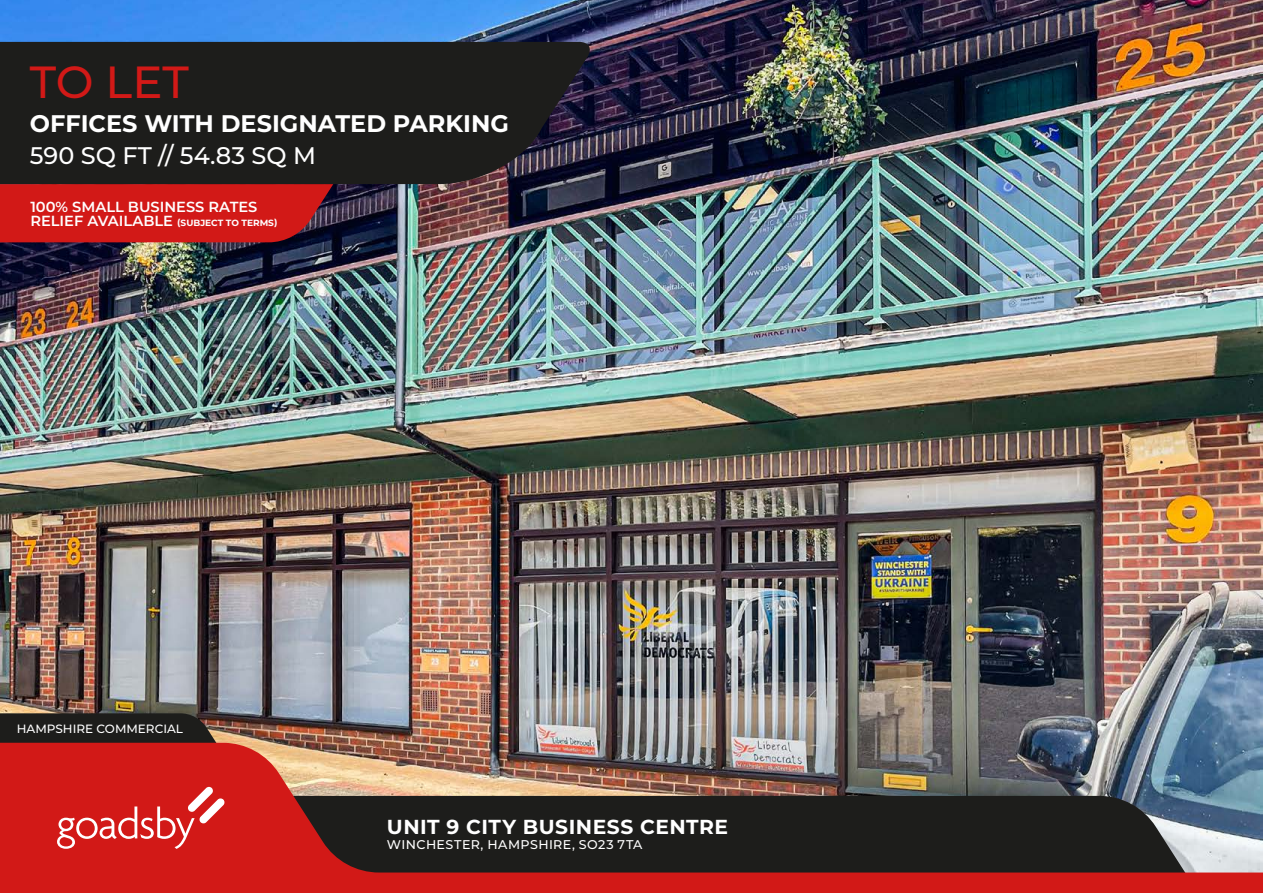
<style>
.page{position:relative;width:1263px;height:893px;background:#fff}
.page>*{position:absolute;margin:0;border:0;box-sizing:border-box;transform-origin:0 0}
.t1{font:500 45px "Montserrat";color:#d21917}
.t2{font:700 24px "Montserrat";color:#fff}
.t3{font:500 24px "Montserrat";color:#fff}
.t4{font:700 20.25px "Montserrat";letter-spacing:.025em;color:#fff}
.t5{font:600 14.7px "Montserrat";color:#fff}
.t6{font:500 12.6px "Montserrat";letter-spacing:.035em;color:#fff}
.t7{font:500 12px "Montserrat";color:#fff}
.t8{font:700 9px "Montserrat";color:#fff}
.s1{font-weight:600;font-size:14.7px}
</style>
<div class="page">
<img style="left:0;top:0;width:1263px;height:743px">
<svg style="left:0;top:713px;width:221px;height:30px;background:#26221f"></svg>
<img style="left:0;top:743px;width:1263px;height:150px">
<svg style="left:57px;top:787px;width:167px;height:62px;background:#d93d3c"></svg>
<svg style="left:0;top:184px;width:333px;height:58px;background:#c61919"></svg>
<svg style="left:0;top:42px;width:593px;height:142px;background:#1e1e1e"></svg>
<h1 class="t1" style="left:30px;top:50px;width:161px">TO LET</h1>
<h2 class="t2" style="left:30px;top:106px;width:481px">OFFICES WITH DESIGNATED PARKING</h2>
<h2 class="t3" style="left:30px;top:138px;width:288px">590 SQ FT // 54.83 SQ M</h2>
<h3 class="t5" style="left:30px;top:196px;width:229px">100% SMALL BUSINESS RATES</h3>
<p class="t8" style="left:30px;top:217px;width:249px"><span class="s1">RELIEF AVAILABLE</span> (SUBJECT TO TERMS)</p>
<h3 class="t7" style="left:17px;top:720px;width:168px">HAMPSHIRE COMMERCIAL</h3>
<h3 class="t4" style="left:387px;top:812px;width:343px">UNIT 9 CITY BUSINESS CENTRE</h3>
<h3 class="t6" style="left:387px;top:836px;width:257px">WINCHESTER, HAMPSHIRE, SO23 7TA</h3>
</div>
